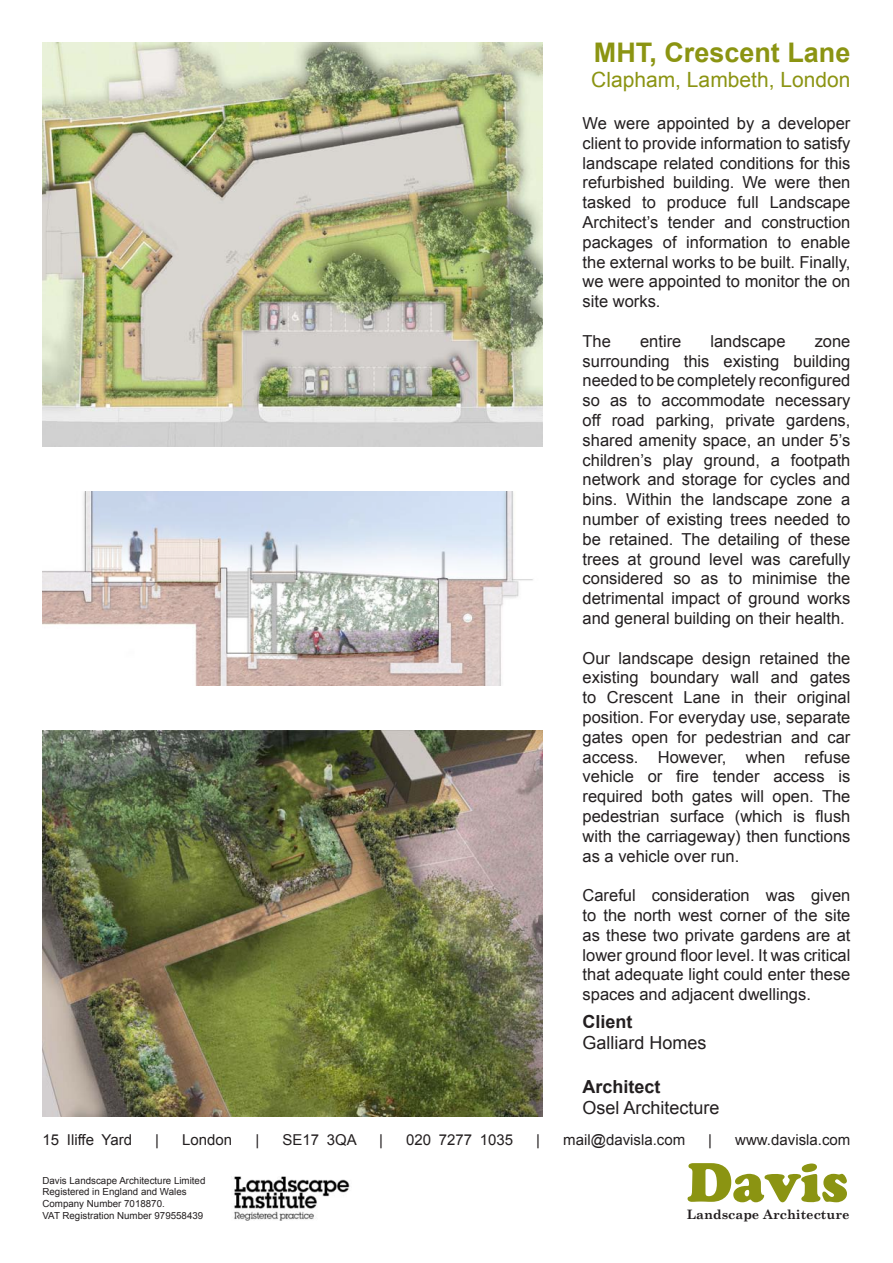
<style>
.page{position:relative;width:893px;height:1263px;background:#fff}
.page>*{position:absolute;margin:0;border:0;box-sizing:border-box;transform-origin:0 0}
.t1{font:54.3px "Cooper Black Std";color:#8b9412}
.t2{font:700 27px "Arial";color:#8b9412}
.t3{font:21px "Arial";color:#8b9412}
.t4{font:18px "Arial";color:#231f20}
.t5{font:700 18px "Arial";color:#231f20}
.t6{font:16.5px/19.8px "Arial";color:#231f20;text-align:justify}
.t7{font:15px "Arial";color:#231f20}
.t8{font:700 13.05px "Century Schoolbook";color:#231f20}
.t9{font:9.75px/11.7px "Arial";color:#231f20}
</style>
<div class="page">
<img style="left:234px;top:1176px;width:116px;height:44px">
<img style="left:43px;top:491px;width:490px;height:194px">
<img style="left:43px;top:730px;width:499px;height:386px">
<img style="left:43px;top:43px;width:499px;height:403px">
<p class="t2" style="left:594px;top:35px;width:258px">MHT, Crescent Lane</p>
<p class="t3" style="left:591px;top:66px;width:261px">Clapham, Lambeth, London</p>
<p class="t6" style="left:583px;top:113px;width:269px">We were appointed by a developer client to provide information to satisfy landscape related conditions for this refurbished building. We were then tasked to produce full Landscape Architect’s tender and construction packages of information to enable the external works to be built. Finally, we were appointed to monitor the on site works.</p>
<p class="t6" style="left:583px;top:331px;width:30px">The</p>
<p class="t6" style="left:640px;top:331px;width:43px">entire</p>
<p class="t6" style="left:710px;top:331px;width:77px">landscape</p>
<p class="t6" style="left:583px;top:331px;width:269px;text-indent:232px">zone surrounding this existing building needed to be completely reconfigured so as to accommodate necessary off road parking, private gardens, shared amenity space, an under 5’s children’s play ground, a footpath network and storage for cycles and bins. Within the landscape zone a number of existing trees needed to be retained. The detailing of these trees at ground level was carefully considered so as to minimise the detrimental impact of ground works and general building on their health.</p>
<p class="t6" style="left:583px;top:648px;width:269px">Our landscape design retained the existing boundary wall and gates to Crescent Lane in their original position. For everyday use, separate gates open for pedestrian and car access. However, when refuse vehicle or fire tender access is required both gates will open. The pedestrian surface (which is flush with the carriageway) then functions as a vehicle over run.</p>
<p class="t6" style="left:583px;top:886px;width:269px">Careful consideration was given to the north west corner of the site as these two private gardens are at lower ground floor level. It was critical that adequate light could enter these spaces and adjacent dwellings.</p>
<p class="t5" style="left:583px;top:1009px;width:52px">Client</p>
<p class="t4" style="left:583px;top:1031px;width:126px">Galliard Homes</p>
<p class="t5" style="left:583px;top:1074px;width:80px">Architect</p>
<p class="t4" style="left:583px;top:1096px;width:139px">Osel Architecture</p>
<p class="t7" style="left:43px;top:1130px;width:91px">15 Iliffe Yard</p>
<p class="t7" style="left:155px;top:1130px;width:5px">|</p>
<p class="t7" style="left:182px;top:1130px;width:52px">London</p>
<p class="t7" style="left:255px;top:1130px;width:5px">|</p>
<p class="t7" style="left:282px;top:1130px;width:76px">SE17 3QA</p>
<p class="t7" style="left:379px;top:1130px;width:5px">|</p>
<p class="t7" style="left:406px;top:1130px;width:109px">020 7277 1035</p>
<p class="t7" style="left:536px;top:1130px;width:5px">|</p>
<p class="t7" style="left:563px;top:1130px;width:123px">mail@davisla.com</p>
<p class="t7" style="left:708px;top:1130px;width:5px">|</p>
<p class="t7" style="left:735px;top:1130px;width:117px">www.davisla.com</p>
<p class="t9" style="left:43px;top:1174px;width:164px">Davis Landscape Architecture Limited<br>Registered in England and Wales</p>
<p class="t9" style="left:43px;top:1198px;width:124px">Company Number 7018870.</p>
<p class="t9" style="left:43px;top:1209px;width:162px">VAT Registration Number 979558439</p>
<p class="t1" style="left:687px;top:1150px;width:163px">Davis</p>
<p class="t8" style="left:687px;top:1206px;width:164px">Landscape Architecture</p>
</div>
